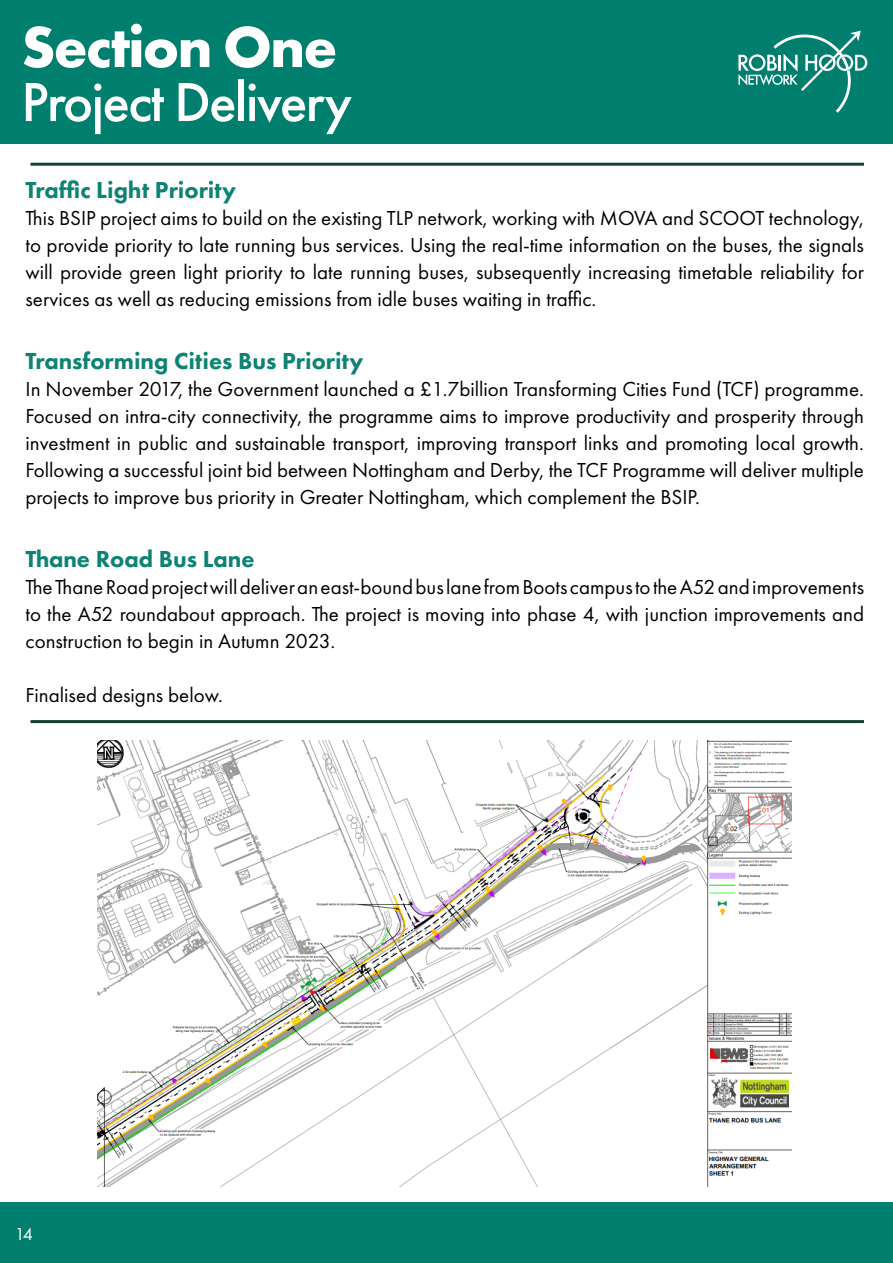
<style>
.page{position:relative;width:893px;height:1263px;background:#fff}
.page>*{position:absolute;margin:0;border:0;box-sizing:border-box;transform-origin:0 0}
.t1{font:700 60px "Futura PT";letter-spacing:-.03em;color:#fff}
.t2{font:500 57px "Futura PT";letter-spacing:-.03em;color:#fff}
.t3{font:800 24px "Futura PT";color:#0e8373}
.t4{font:21px/27px "Futura PT";color:#000001;text-align:justify}
.t5{font:18px "Futura PT";color:#fff}
</style>
<div class="page">
<div style="left:0;top:1202px;width:893px;height:61px;background:#007f6e"></div>
<div style="left:0;top:0;width:893px;height:144px;background:#007f6e"></div>
<hr style="left:31px;top:163px;width:833px;height:3px;background:#153e35">
<img style="left:98px;top:740px;width:694px;height:446px">
<hr style="left:31px;top:720px;width:833px;height:3px;background:#153e35">
<svg style="left:738px;top:31px;width:129px;height:82px"></svg>
<p class="t1" style="left:21px;top:8px;width:318px">Section One</p>
<p class="t2" style="left:21px;top:68px;width:332px">Project Delivery</p>
<p class="t3" style="left:26px;top:175px;width:212px">Traffic Light Priority</p>
<p class="t4" style="left:26px;top:204px;width:840px">This BSIP project aims to build on the existing TLP network, working with MOVA and SCOOT technology, to provide priority to late running bus services. Using the real-time information on the buses, the signals will provide green light priority to late running buses, subsequently increasing timetable reliability for services as well as reducing emissions from idle buses waiting in traffic.</p>
<p class="t3" style="left:26px;top:346px;width:339px">Transforming Cities Bus Priority</p>
<p class="t4" style="left:26px;top:375px;width:840px">In November 2017, the Government launched a £1.7billion Transforming Cities Fund (TCF) programme.<br>Focused on intra-city connectivity, the programme aims to improve productivity and prosperity through investment in public and sustainable transport, improving transport links and promoting local growth.<br>Following a successful joint bid between Nottingham and Derby, the TCF Programme will deliver multiple projects to improve bus priority in Greater Nottingham, which complement the BSIP.</p>
<p class="t3" style="left:26px;top:544px;width:231px">Thane Road Bus Lane</p>
<p class="t4" style="left:26px;top:573px;width:840px">The Thane Road project will deliver an east-bound bus lane from Boots campus to the A52 and improvements to the A52 roundabout approach. The project is moving into phase 4, with junction improvements and construction to begin in Autumn 2023.</p>
<p class="t4" style="left:26px;top:681px;width:199px">Finalised designs below.</p>
<p class="t5" style="left:15px;top:1223px;width:20px">14</p>
</div>
